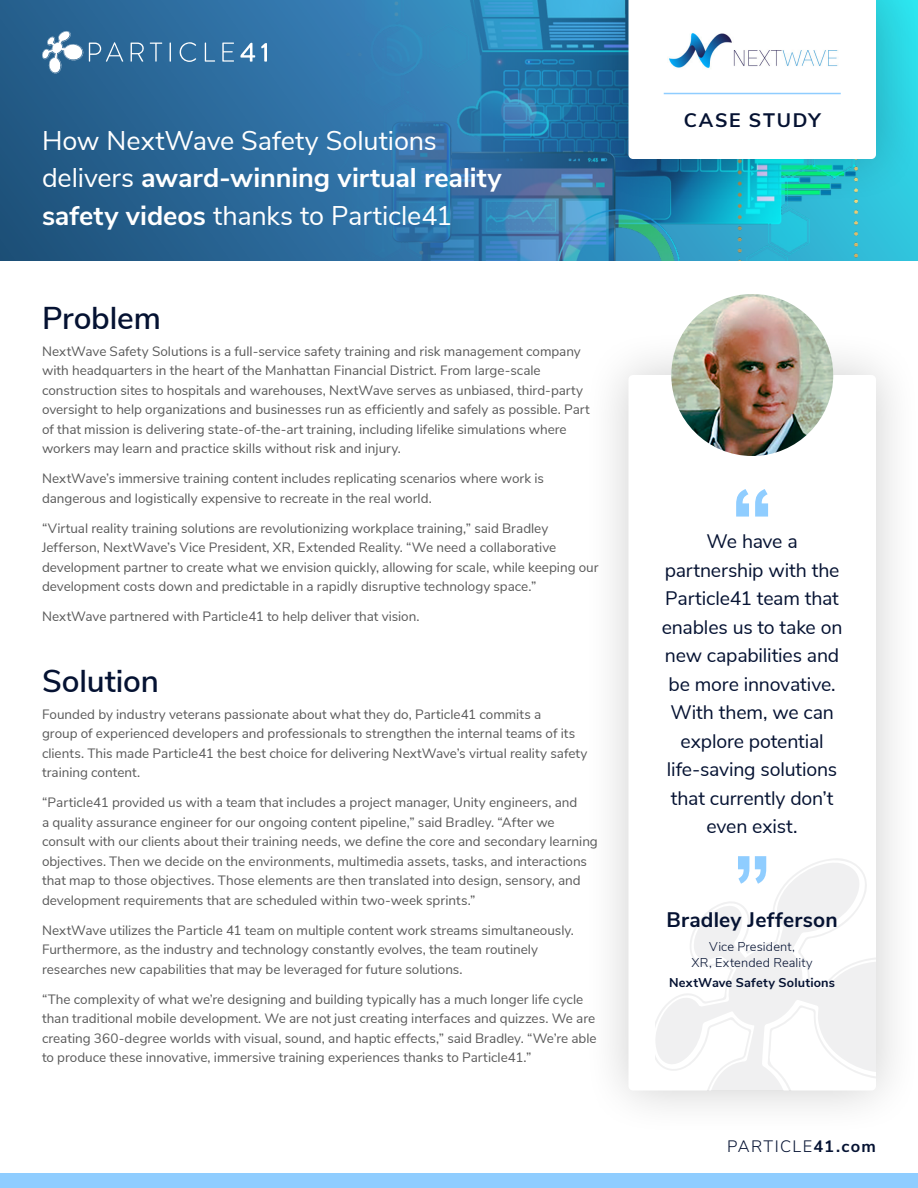
<style>
.page{position:relative;width:918px;height:1188px;background:#fff}
.page>*{position:absolute;margin:0;border:0;box-sizing:border-box;transform-origin:0 0}
._11_-_Quote_Marks{font:700 90px "Akkurat Pro";color:#8fcdff}
._02_-_Header{font:600 31.5px "Nunito Sans";letter-spacing:-.005em;color:#051232}
._01_-_Summary{font:27px/37.5px "Nunito Sans";letter-spacing:-.005em;color:#fff}
._05_-_Quote__Name{font:700 21px "Nunito Sans";letter-spacing:.01em;color:#051232}
._04_-_Quote{font:19.5px/28.5px "Nunito Sans";letter-spacing:-.01em;color:#051232;text-align:center}
._00_-_Document_Type{font:700 19.5px "Nunito Sans";letter-spacing:.085em;color:#051232}
._07_-_Website{font:300 16.5px "Nunito Sans";letter-spacing:.085em;color:#051232}
._03_-_Body{font:13.5px/19.5px "Nunito Sans";color:#595959}
._06_-_Quote__Title_a{font:300 12.75px/16.5px "Nunito Sans";letter-spacing:.01em;color:#051232;text-align:center}
._06_-_Quote__Title_a-2{font:700 12.75px "Nunito Sans";letter-spacing:.015em;color:#051232}
.s1{font-weight:700}
</style>
<div class="page">
<div style="left:582px;top:328px;width:336px;height:810px;background:#000;opacity:.2"></div>
<div style="left:628px;top:375px;width:248px;height:715px;background:#fff;border-radius:4px"></div>
<svg style="left:656px;top:862px;width:220px;height:228px"></svg>
<svg style="left:738px;top:856px;width:28px;height:28px"></svg>
<img style="left:671px;top:294px;width:162px;height:162px;border-radius:81px">
<svg style="left:0;top:0;width:918px;height:261px;background:#296796"></svg>
<img style="left:330px;top:0;width:546px;height:261px">
<div style="left:582px;top:0;width:336px;height:206px;background:#000;opacity:.2"></div>
<svg style="left:628px;top:0;width:248px;height:159px"></svg>
<svg style="left:240px;top:43px;width:15px;height:19px"></svg>
<svg style="left:131px;top:43px;width:13px;height:19px"></svg>
<svg style="left:222px;top:43px;width:12px;height:19px"></svg>
<svg style="left:261px;top:43px;width:6px;height:19px"></svg>
<svg style="left:179px;top:42px;width:17px;height:20px"></svg>
<svg style="left:150px;top:43px;width:12px;height:19px"></svg>
<svg style="left:205px;top:43px;width:10px;height:19px"></svg>
<svg style="left:170px;top:43px;width:1px;height:19px"></svg>
<svg style="left:42px;top:31px;width:81px;height:42px"></svg>
<hr style="left:664px;top:93px;width:177px;height:1px;background:#8fcdff">
<div style="left:0;top:1173px;width:918px;height:15px;background:#8fcdff"></div>
<img style="left:668px;top:31px;width:173px;height:39px">
<p class="_01_-_Summary" style="left:42px;top:120px;width:461px">How NextWave Safety Solutions delivers <span class="s1">award-winning virtual reality safety videos</span> thanks to Particle41</p>
<p class="_02_-_Header" style="left:42px;top:295px;width:120px">Problem</p>
<p class="_03_-_Body" style="left:42px;top:341px;width:549px">NextWave Safety Solutions is a full-service safety training and risk management company with headquarters in the heart of the Manhattan Financial District. From large-scale construction sites to hospitals and warehouses, NextWave serves as unbiased, third-party oversight to help organizations and businesses run as efficiently and safely as possible. Part of that mission is delivering state-of-the-art training, including lifelike simulations where workers may learn and practice skills without risk and injury.</p>
<p class="_03_-_Body" style="left:42px;top:468px;width:504px">NextWave’s immersive training content includes replicating scenarios where work is dangerous and logistically expensive to recreate in the real world.</p>
<p class="_03_-_Body" style="left:42px;top:518px;width:558px">“Virtual reality training solutions are revolutionizing workplace training,” said Bradley Jefferson, NextWave’s Vice President, XR, Extended Reality. “We need a collaborative development partner to create what we envision quickly, allowing for scale, while keeping our development costs down and predictable in a rapidly disruptive technology space.”</p>
<p class="_03_-_Body" style="left:42px;top:606px;width:379px">NextWave partnered with Particle41 to help deliver that vision.</p>
<p class="_02_-_Header" style="left:42px;top:658px;width:118px">Solution</p>
<p class="_03_-_Body" style="left:42px;top:704px;width:547px">Founded by industry veterans passionate about what they do, Particle41 commits a<br>group of experienced developers and professionals to strengthen the internal teams of its clients. This made Particle41 the best choice for delivering NextWave’s virtual reality safety training content.</p>
<p class="_03_-_Body" style="left:42px;top:792px;width:557px">“Particle41 provided us with a team that includes a project manager, Unity engineers, and<br>a quality assurance engineer for our ongoing content pipeline,” said Bradley. “After we consult with our clients about their training needs, we define the core and secondary learning objectives. Then we decide on the environments, multimedia assets, tasks, and interactions that map to those objectives. Those elements are then translated into design, sensory, and development requirements that are scheduled within two-week sprints.”</p>
<p class="_03_-_Body" style="left:42px;top:920px;width:534px">NextWave utilizes the Particle 41 team on multiple content work streams simultaneously.<br>Furthermore, as the industry and technology constantly evolves, the team routinely researches new capabilities that may be leveraged for future solutions.</p>
<p class="_03_-_Body" style="left:42px;top:989px;width:556px">“The complexity of what we’re designing and building typically has a much longer life cycle than traditional mobile development. We are not just creating interfaces and quizzes. We are creating 360-degree worlds with visual, sound, and haptic effects,” said Bradley. “We’re able to produce these innovative, immersive training experiences thanks to Particle41.”</p>
<p class="_00_-_Document_Type" style="left:684px;top:106px;width:138px">CASE STUDY</p>
<p class="_11_-_Quote_Marks" style="left:730px;top:466px;width:45px">“</p>
<p class="_04_-_Quote" style="left:707px;top:526px;width:93px">We have a</p>
<p class="_04_-_Quote" style="left:662px;top:554px;width:182px">partnership with the<br>Particle41 team that enables us to take on new capabilities and be more innovative.<br>With them, we can explore potential life-saving solutions that currently don’t even exist.</p>
<p class="_05_-_Quote__Name" style="left:666px;top:904px;width:173px">Bradley Jefferson</p>
<p class="_06_-_Quote__Title_a" style="left:691px;top:937px;width:123px">Vice President,<br>XR, Extended Reality</p>
<p class="_06_-_Quote__Title_a-2" style="left:669px;top:973px;width:167px">NextWave Safety Solutions</p>
<p class="_07_-_Website" style="left:727px;top:1134px;width:150px">PARTICLE<span class="s1">41.com</span></p>
</div>
